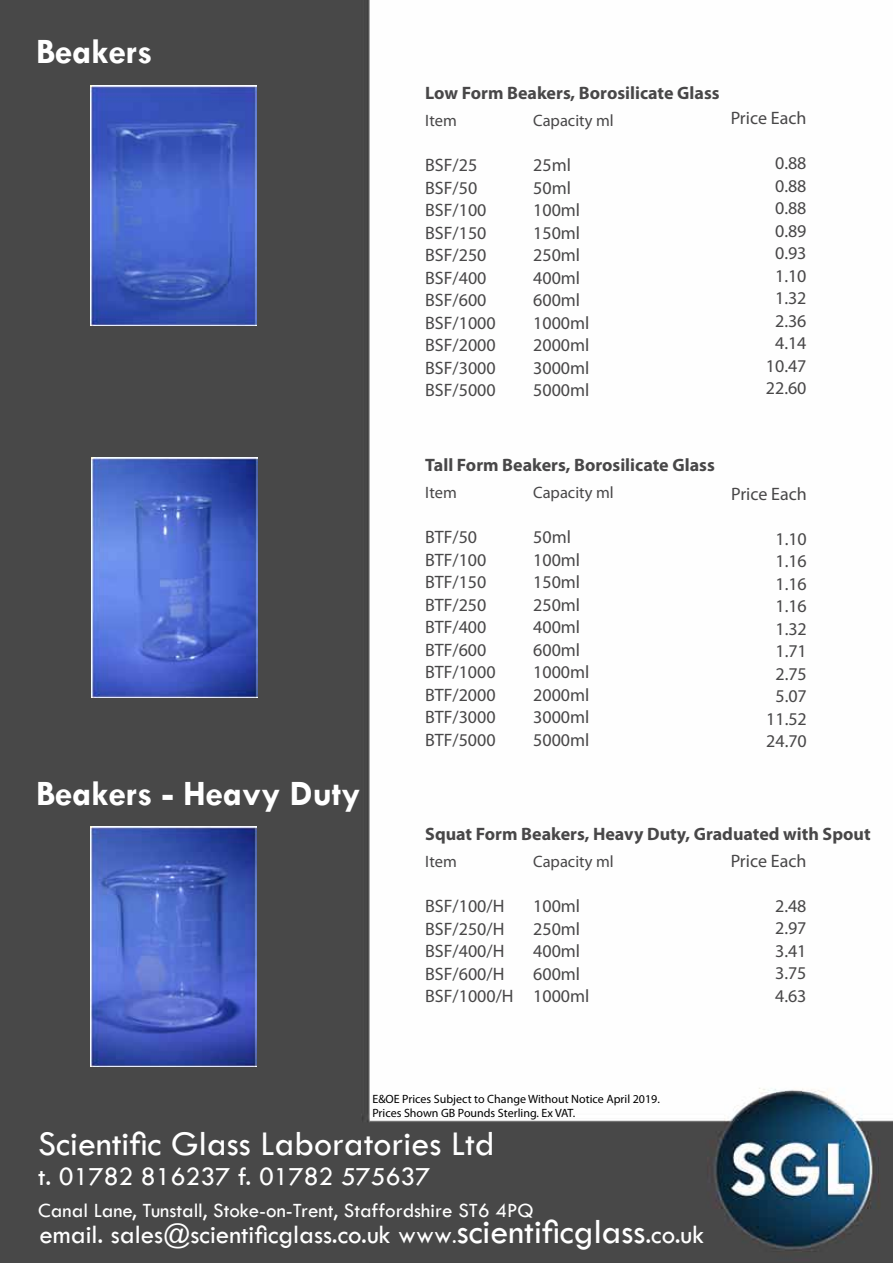
<style>
.page{position:relative;width:893px;height:1263px;background:#fff}
.page>*{position:absolute;margin:0;border:0;box-sizing:border-box;transform-origin:0 0}
.t1{font:36px "Tw Cen";color:#fff}
.t2{font:700 36px "Tw Cen";color:#fff}
.t3{font:27px "Tw Cen";color:#fff}
.t4{font:21px "Tw Cen";color:#fff}
.t5{font:18px/22.5px "Myriad Pro";color:#484748;text-align:center}
.t6{font:700 18px "Myriad Pro";color:#484748}
.t7{font:16.5px "Myriad Pro";color:#484748}
.t8{font:12px/13.5px "Myriad Pro";color:#000}
.s1{font-size:21px}
.s2{font-size:36px}
</style>
<div class="page">
<img style="left:0;top:0;width:893px;height:1263px">
<img style="left:90px;top:85px;width:167px;height:240px">
<img style="left:91px;top:458px;width:167px;height:240px">
<img style="left:90px;top:827px;width:167px;height:239px">
<p class="t2" style="left:36px;top:30px;width:118px">Beakers</p>
<p class="t2" style="left:36px;top:772px;width:326px">Beakers - Heavy Duty</p>
<p class="t6" style="left:425px;top:81px;width:296px">Low Form Beakers, Borosilicate Glass</p>
<p class="t7" style="left:425px;top:111px;width:33px">Item</p>
<p class="t7" style="left:533px;top:111px;width:82px">Capacity ml</p>
<p class="t5" style="left:425px;top:154px;width:54px">BSF/25</p>
<p class="t5" style="left:533px;top:154px;width:39px">25ml</p>
<p class="t5" style="left:425px;top:176px;width:54px">BSF/50</p>
<p class="t5" style="left:533px;top:176px;width:39px">50ml</p>
<p class="t5" style="left:425px;top:199px;width:63px">BSF/100</p>
<p class="t5" style="left:533px;top:199px;width:48px">100ml</p>
<p class="t5" style="left:425px;top:221px;width:63px">BSF/150</p>
<p class="t5" style="left:533px;top:221px;width:48px">150ml</p>
<p class="t5" style="left:425px;top:244px;width:63px">BSF/250</p>
<p class="t5" style="left:533px;top:244px;width:48px">250ml</p>
<p class="t5" style="left:425px;top:266px;width:63px">BSF/400</p>
<p class="t5" style="left:533px;top:266px;width:48px">400ml</p>
<p class="t5" style="left:425px;top:289px;width:63px">BSF/600</p>
<p class="t5" style="left:533px;top:289px;width:48px">600ml</p>
<p class="t5" style="left:425px;top:311px;width:72px">BSF/1000</p>
<p class="t5" style="left:533px;top:311px;width:58px">1000ml</p>
<p class="t5" style="left:425px;top:334px;width:72px">BSF/2000</p>
<p class="t5" style="left:533px;top:334px;width:58px">2000ml</p>
<p class="t5" style="left:425px;top:356px;width:72px">BSF/3000</p>
<p class="t5" style="left:533px;top:356px;width:58px">3000ml</p>
<p class="t5" style="left:425px;top:379px;width:72px">BSF/5000</p>
<p class="t5" style="left:533px;top:379px;width:58px">5000ml</p>
<p class="t5" style="left:731px;top:106px;width:77px">Price Each</p>
<p class="t5" style="left:766px;top:151px;width:42px">0.88<br>0.88<br>0.88<br>0.89<br>0.93<br>1.10<br>1.32<br>2.36<br>4.14<br>10.47<br>22.60</p>
<p class="t6" style="left:425px;top:453px;width:291px">Tall Form Beakers, Borosilicate Glass</p>
<p class="t7" style="left:425px;top:483px;width:33px">Item</p>
<p class="t7" style="left:533px;top:483px;width:82px">Capacity ml</p>
<p class="t5" style="left:425px;top:526px;width:53px">BTF/50</p>
<p class="t5" style="left:533px;top:526px;width:39px">50ml</p>
<p class="t5" style="left:425px;top:548px;width:63px">BTF/100</p>
<p class="t5" style="left:533px;top:548px;width:48px">100ml</p>
<p class="t5" style="left:425px;top:571px;width:63px">BTF/150</p>
<p class="t5" style="left:533px;top:571px;width:48px">150ml</p>
<p class="t5" style="left:425px;top:593px;width:63px">BTF/250</p>
<p class="t5" style="left:533px;top:593px;width:48px">250ml</p>
<p class="t5" style="left:425px;top:616px;width:63px">BTF/400</p>
<p class="t5" style="left:533px;top:616px;width:48px">400ml</p>
<p class="t5" style="left:425px;top:638px;width:63px">BTF/600</p>
<p class="t5" style="left:533px;top:638px;width:48px">600ml</p>
<p class="t5" style="left:425px;top:661px;width:72px">BTF/1000</p>
<p class="t5" style="left:533px;top:661px;width:58px">1000ml</p>
<p class="t5" style="left:425px;top:683px;width:72px">BTF/2000</p>
<p class="t5" style="left:533px;top:683px;width:58px">2000ml</p>
<p class="t5" style="left:425px;top:706px;width:72px">BTF/3000</p>
<p class="t5" style="left:533px;top:706px;width:58px">3000ml</p>
<p class="t5" style="left:425px;top:728px;width:72px">BTF/5000</p>
<p class="t5" style="left:533px;top:728px;width:58px">5000ml</p>
<p class="t5" style="left:731px;top:482px;width:77px">Price Each</p>
<p class="t5" style="left:766px;top:527px;width:42px">1.10<br>1.16<br>1.16<br>1.16<br>1.32<br>1.71<br>2.75<br>5.07<br>11.52<br>24.70</p>
<p class="t6" style="left:425px;top:822px;width:447px">Squat Form Beakers, Heavy Duty, Graduated with Spout</p>
<p class="t7" style="left:425px;top:851px;width:33px">Item</p>
<p class="t7" style="left:533px;top:851px;width:82px">Capacity ml</p>
<p class="t5" style="left:425px;top:895px;width:81px">BSF/100/H</p>
<p class="t5" style="left:533px;top:895px;width:48px">100ml</p>
<p class="t5" style="left:425px;top:917px;width:81px">BSF/250/H</p>
<p class="t5" style="left:533px;top:917px;width:48px">250ml</p>
<p class="t5" style="left:425px;top:940px;width:81px">BSF/400/H</p>
<p class="t5" style="left:533px;top:940px;width:48px">400ml</p>
<p class="t5" style="left:425px;top:962px;width:81px">BSF/600/H</p>
<p class="t5" style="left:731px;top:849px;width:77px">Price Each</p>
<p class="t5" style="left:775px;top:894px;width:33px;text-align:justify">2.48<br>2.97<br>3.41<br>3.75<br>4.63</p>
<p class="t5" style="left:425px;top:962px;width:166px;text-align:left;text-indent:108px">600ml<br>BSF/1000/H 1000ml</p>
<p class="t8" style="left:372px;top:1092px;width:289px">E&amp;OE Prices Subject to Change Without Notice April 2019.<br>Prices Shown GB Pounds Sterling. Ex VAT.</p>
<p class="t1" style="left:38px;top:1122px;width:458px">Scientific Glass Laboratories Ltd</p>
<p class="t3" style="left:38px;top:1160px;width:394px">t. 01782 816237 f. 01782 575637</p>
<p class="t4" style="left:38px;top:1198px;width:497px">Canal Lane, Tunstall, Stoke-on-Trent, Staffordshire ST6 4PQ</p>
<p class="t3" style="left:39px;top:1218px;width:666px">email. sales@scientificglass.co.uk www<span class="s1">.</span><span class="s2">scientificglass</span>.co.uk</p>
</div>
